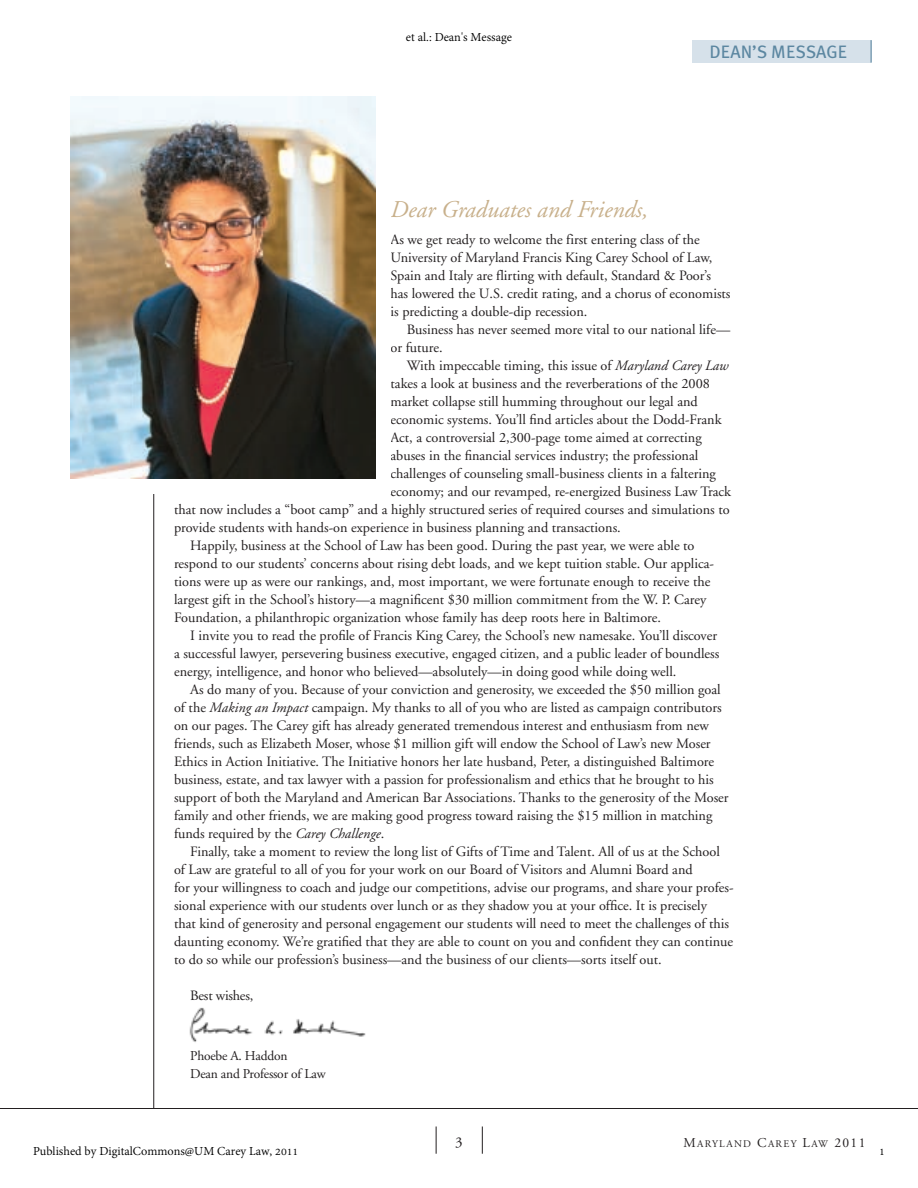
<style>
.page{position:relative;width:918px;height:1188px;background:#fff}
.page>*{position:absolute;margin:0;border:0;box-sizing:border-box;transform-origin:0 0}
.t1{font:italic 24px "Adobe Garamond";color:#c8b08b}
.t2{font:18px "Meta Plus";letter-spacing:.01em;color:#5c87a1}
.t3{font:15px "Adobe Thai";color:#000}
.t4{font:15px "Adobe Garamond";color:#231f20}
.t5{font:14.25px "Adobe Garamond";color:#231f20}
.t6{font:13.5px/18px "Adobe Garamond";letter-spacing:-.015em;color:#231f20}
.t7{font:10.2px "Adobe Garamond";letter-spacing:.135em;color:#231f20}
.s1{font-family:"Frutiger";font-weight:300;font-stretch:condensed;font-size:22.5px}
.s2{font-style:italic}
.s3{font-size:13.5px}
</style>
<div class="page">
<svg style="left:482px;top:1127px;width:1px;height:27px"></svg>
<svg style="left:436px;top:1127px;width:1px;height:27px"></svg>
<div style="left:693px;top:41px;width:178px;height:22px;background:#d6e1ea"></div>
<hr style="left:0;top:1108px;width:918px;height:1px;background:#231f20">
<hr style="left:153px;top:432px;width:1px;height:676px;background:#231f20">
<img style="left:71px;top:97px;width:304px;height:382px">
<img style="left:189px;top:1007px;width:177px;height:35px">
<p class="t3" style="left:406px;top:27px;width:108px">et al.: Dean's Message</p>
<p class="t2" style="left:710px;top:41px;width:166px">DEAN’S MESSAGE <span class="s1">|</span></p>
<p class="t1" style="left:391px;top:200px;width:259px">Dear Graduates and Friends,</p>
<p class="t5" style="left:391px;top:234px;width:311px">As we get ready to welcome the first entering class of the</p>
<p class="t5" style="left:391px;top:252px;width:323px">University of Maryland Francis King Carey School of Law,</p>
<p class="t5" style="left:391px;top:270px;width:322px">Spain and Italy are flirting with default, Standard &amp; Poor’s</p>
<p class="t5" style="left:391px;top:288px;width:342px">has lowered the U.S. credit rating, and a chorus of economists</p>
<p class="t5" style="left:391px;top:306px;width:198px">is predicting a double-dip recession.</p>
<p class="t5" style="left:407px;top:324px;width:325px">Business has never seemed more vital to our national life—</p>
<p class="t5" style="left:391px;top:342px;width:54px">or future.</p>
<p class="t5" style="left:407px;top:360px;width:323px">With impeccable timing, this issue of <span class="s2">Maryland Carey Law</span></p>
<p class="t5" style="left:391px;top:378px;width:321px">takes a look at business and the reverberations of the 2008</p>
<p class="t5" style="left:391px;top:396px;width:309px">market collapse still humming throughout our legal and</p>
<p class="t5" style="left:391px;top:414px;width:333px">economic systems. You’ll find articles about the Dodd-Frank</p>
<p class="t5" style="left:391px;top:432px;width:313px">Act, a controversial 2,300-page tome aimed at correcting</p>
<p class="t5" style="left:391px;top:450px;width:309px">abuses in the financial services industry; the professional</p>
<p class="t5" style="left:391px;top:468px;width:327px">challenges of counseling small-business clients in a faltering</p>
<p class="t5" style="left:391px;top:486px;width:342px">economy; and our revamped, re-energized Business Law Track</p>
<p class="t5" style="left:174px;top:504px;width:557px">that now includes a “boot camp” and a highly structured series of required courses and simulations to</p>
<p class="t5" style="left:174px;top:522px;width:448px">provide students with hands-on experience in business planning and transactions.</p>
<p class="t5" style="left:190px;top:540px;width:506px">Happily, business at the School of Law has been good. During the past year, we were able to</p>
<p class="t5" style="left:174px;top:558px;width:542px">respond to our students’ concerns about rising debt loads, and we kept tuition stable. Our applica-</p>
<p class="t5" style="left:174px;top:576px;width:538px">tions were up as were our rankings, and, most important, we were fortunate enough to receive the</p>
<p class="t5" style="left:174px;top:594px;width:534px">largest gift in the School’s history—a magnificent $30 million commitment from the W. P. Carey</p>
<p class="t5" style="left:174px;top:612px;width:489px">Foundation, a philanthropic organization whose family has deep roots here in Baltimore.</p>
<p class="t5" style="left:190px;top:630px;width:528px">I invite you to read the profile of Francis King Carey, the School’s new namesake. You’ll discover</p>
<p class="t5" style="left:174px;top:648px;width:547px">a successful lawyer, persevering business executive, engaged citizen, and a public leader of boundless</p>
<p class="t5" style="left:174px;top:666px;width:504px">energy, intelligence, and honor who believed—absolutely—in doing good while doing well.</p>
<p class="t5" style="left:190px;top:684px;width:532px">As do many of you. Because of your conviction and generosity, we exceeded the $50 million goal</p>
<p class="t5" style="left:174px;top:702px;width:549px">of the <span class="s2">Making an Impact</span> campaign. My thanks to all of you who are listed as campaign contributors</p>
<p class="t5" style="left:174px;top:720px;width:536px">on our pages. The Carey gift has already generated tremendous interest and enthusiasm from new</p>
<p class="t5" style="left:174px;top:738px;width:538px">friends, such as Elizabeth Moser, whose $1 million gift will endow the School of Law’s new Moser</p>
<p class="t5" style="left:174px;top:756px;width:542px">Ethics in Action Initiative. The Initiative honors her late husband, Peter, a distinguished Baltimore</p>
<p class="t5" style="left:174px;top:774px;width:541px">business, estate, and tax lawyer with a passion for professionalism and ethics that he brought to his</p>
<p class="t5" style="left:174px;top:792px;width:556px">support of both the Maryland and American Bar Associations. Thanks to the generosity of the Moser</p>
<p class="t5" style="left:174px;top:810px;width:540px">family and other friends, we are making good progress toward raising the $15 million in matching</p>
<p class="t5" style="left:174px;top:828px;width:212px">funds required by the <span class="s2">Carey Challenge</span>.</p>
<p class="t5" style="left:190px;top:846px;width:531px">Finally, take a moment to review the long list of Gifts of Time and Talent. All of us at the School</p>
<p class="t5" style="left:174px;top:864px;width:520px">of Law are grateful to all of you for your work on our Board of Visitors and Alumni Board and</p>
<p class="t5" style="left:174px;top:882px;width:561px">for your willingness to coach and judge our competitions, advise our programs, and share your profes-</p>
<p class="t5" style="left:174px;top:900px;width:534px">sional experience with our students over lunch or as they shadow you at your office. It is precisely</p>
<p class="t5" style="left:174px;top:918px;width:557px">that kind of generosity and personal engagement our students will need to meet the challenges of this</p>
<p class="t5" style="left:174px;top:936px;width:561px">daunting economy. We’re gratified that they are able to count on you and confident they can continue</p>
<p class="t5" style="left:174px;top:954px;width:489px">to do so while our profession’s business—and the business of our clients—sorts itself out.</p>
<p class="t5" style="left:190px;top:990px;width:65px">Best wishes,</p>
<p class="t6" style="left:190px;top:1048px;width:137px">Phoebe A. Haddon<br>Dean and Professor of Law</p>
<p class="t3" style="left:33px;top:1141px;width:267px">Published by DigitalCommons@UM Carey Law, 2011</p>
<p class="t4" style="left:455px;top:1136px;width:9px">3</p>
<p class="t7" style="left:683px;top:1139px;width:184px"><span class="s3">M</span>ARYLAND <span class="s3">C</span>AREY <span class="s3">L</span>AW <span class="s3">2011</span></p>
<p class="t3" style="left:879px;top:1141px;width:7px">1</p>
</div>
